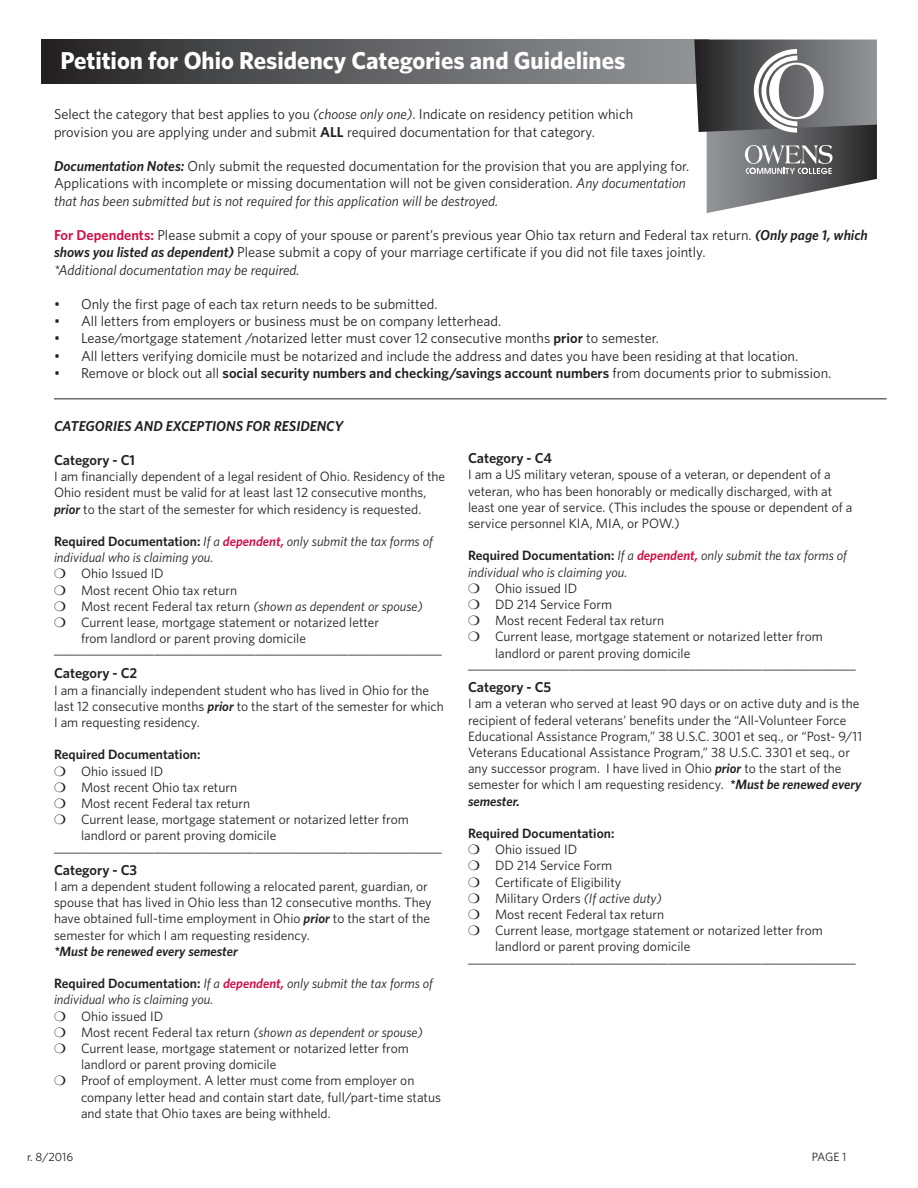
<style>
.page{position:relative;width:918px;height:1188px;background:#fff}
.page>*{position:absolute;margin:0;border:0;box-sizing:border-box;transform-origin:0 0}
.t1{font:700 24.45px "Whitney";color:#fff}
.t2{font:14.4px/17.2px "Whitney";color:#231f20}
.t3{font:600 14.4px "Whitney";color:#231f20}
.t4{font:italic 600 14.4px "Whitney";color:#231f20}
.t5{font:13.5px/16.2px "Whitney";color:#231f20}
.t6{font:italic 13.5px/16.2px "Whitney";color:#231f20}
.t7{font:600 13.5px "Whitney";color:#231f20}
.t8{font:italic 600 13.5px "Whitney";color:#231f20}
.t9{font:12px "Whitney";color:#231f20}
.s1{font-style:italic}
.s2{font-weight:600}
.s3{font-weight:600;font-style:italic}
.s4{font-weight:600;color:#d20d44}
.s5{font-weight:400}
.s6{font-weight:600;font-style:normal}
</style>
<div class="page">
<div style="left:41px;top:40px;width:667px;height:43px;background:linear-gradient(to right,#282627,#97999d)"></div>
<svg style="left:694px;top:40px;width:183px;height:173px"></svg>
<hr style="left:54px;top:398px;width:833px;height:1px;background:#231f20">
<h1 class="t1" style="left:60px;top:44px;width:566px">Petition for Ohio Residency Categories and Guidelines</h1>
<p class="t2" style="left:54px;top:106px;width:581px">Select the category that best applies to you <span class="s1">(choose only one)</span>. Indicate on residency petition which provision you are applying under and submit <span class="s2">ALL</span> required documentation for that category.</p>
<p class="t2" style="left:54px;top:157px;width:637px"><span class="s3">Documentation Notes:</span> Only submit the requested documentation for the provision that you are applying for.<br>Applications with incomplete or missing documentation will not be given consideration. <span class="s1">Any documentation that has been submitted but is not required for this application will be destroyed.</span></p>
<p class="t2" style="left:54px;top:226px;width:815px"><span class="s4">For Dependents:</span> Please submit a copy of your spouse or parent’s previous year Ohio tax return and Federal tax return. <span class="s3">(Only page 1, which shows you listed as dependent)</span> Please submit a copy of your marriage certificate if you did not file taxes jointly.<br><span class="s1">*Additional documentation may be required.</span></p>
<p class="t2" style="left:54px;top:295px;width:385px">• Only the first page of each tax return needs to be submitted.</p>
<p class="t2" style="left:54px;top:312px;width:449px">• All letters from employers or business must be on company letterhead.</p>
<p class="t2" style="left:54px;top:329px;width:606px">• Lease/mortgage statement /notarized letter must cover 12 consecutive months <span class="s2">prior</span> to semester.</p>
<p class="t2" style="left:54px;top:347px;width:746px">• All letters verifying domicile must be notarized and include the address and dates you have been residing at that location.</p>
<p class="t3" style="left:54px;top:363px;width:779px"><span class="s5">• Remove or block out all</span> social security numbers and checking/savings account numbers <span class="s5">from documents prior to submission.</span></p>
<p class="t4" style="left:54px;top:416px;width:291px">CATEGORIES AND EXCEPTIONS FOR RESIDENCY</p>
<p class="t3" style="left:54px;top:450px;width:83px">Category - C1</p>
<p class="t5" style="left:54px;top:468px;width:393px">I am financially dependent of a legal resident of Ohio. Residency of the<br>Ohio resident must be valid for at least last 12 consecutive months, <span class="s3">prior</span> to the start of the semester for which residency is requested.</p>
<p class="t6" style="left:54px;top:533px;width:380px"><span class="s6">Required Documentation:</span> If a <span class="s4">dependent,</span> only submit the tax forms of individual who is claiming you.</p>
<p class="t5" style="left:81px;top:565px;width:343px">Ohio Issued ID<br>Most recent Ohio tax return<br>Most recent Federal tax return <span class="s1">(shown as dependent or spouse)<br></span>Current lease, mortgage statement or notarized letter<br>from landlord or parent proving domicile</p>
<p class="t2" style="left:54px;top:640px;width:389px">__________________________________________________________</p>
<p class="t3" style="left:54px;top:664px;width:85px">Category - C2</p>
<p class="t5" style="left:54px;top:681px;width:391px">I am a financially independent student who has lived in Ohio for the last 12 consecutive months <span class="s3">prior</span> to the start of the semester for which<br>I am requesting residency.</p>
<p class="t7" style="left:54px;top:746px;width:148px">Required Documentation:</p>
<p class="t5" style="left:81px;top:762px;width:329px">Ohio issued ID<br>Most recent Ohio tax return<br>Most recent Federal tax return<br>Current lease, mortgage statement or notarized letter from landlord or parent proving domicile</p>
<p class="t2" style="left:54px;top:838px;width:389px">__________________________________________________________</p>
<p class="t3" style="left:54px;top:860px;width:85px">Category - C3</p>
<p class="t5" style="left:54px;top:878px;width:379px">I am a dependent student following a relocated parent, guardian, or spouse that has lived in Ohio less than 12 consecutive months. They have obtained full-time employment in Ohio <span class="s3">prior</span> to the start of the semester for which I am requesting residency.</p>
<p class="t8" style="left:54px;top:942px;width:185px">*Must be renewed every semester</p>
<p class="t6" style="left:54px;top:975px;width:381px"><span class="s6">Required Documentation:</span> If a <span class="s4">dependent,</span> only submit the tax forms of individual who is claiming you.</p>
<p class="t5" style="left:81px;top:1008px;width:362px">Ohio issued ID<br>Most recent Federal tax return <span class="s1">(shown as dependent or spouse)<br></span>Current lease, mortgage statement or notarized letter from landlord or parent proving domicile<br>Proof of employment. A letter must come from employer on company letter head and contain start date, full/part-time status and state that Ohio taxes are being withheld.</p>
<p class="t3" style="left:468px;top:449px;width:86px">Category - C4</p>
<p class="t5" style="left:468px;top:466px;width:386px">I am a US military veteran, spouse of a veteran, or dependent of a veteran, who has been honorably or medically discharged, with at least one year of service. (This includes the spouse or dependent of a service personnel KIA, MIA, or POW.)</p>
<p class="t6" style="left:468px;top:547px;width:381px"><span class="s6">Required Documentation:</span> If a <span class="s4">dependent,</span> only submit the tax forms of individual who is claiming you.</p>
<p class="t5" style="left:495px;top:580px;width:329px">Ohio issued ID<br>DD 214 Service Form<br>Most recent Federal tax return<br>Current lease, mortgage statement or notarized letter from landlord or parent proving domicile</p>
<p class="t2" style="left:468px;top:655px;width:389px">__________________________________________________________</p>
<p class="t3" style="left:468px;top:678px;width:85px">Category - C5</p>
<p class="t5" style="left:468px;top:695px;width:396px">I am a veteran who served at least 90 days or on active duty and is the recipient of federal veterans’ benefits under the “All-Volunteer Force Educational Assistance Program,” 38 U.S.C. 3001 et seq., or “Post- 9/11<br>Veterans Educational Assistance Program,” 38 U.S.C. 3301 et seq., or any successor program. I have lived in Ohio <span class="s3">prior</span> to the start of the semester for which I am requesting residency. <span class="s3">*Must be renewed every semester.</span></p>
<p class="t7" style="left:468px;top:824px;width:148px">Required Documentation:</p>
<p class="t5" style="left:495px;top:841px;width:329px">Ohio issued ID<br>DD 214 Service Form<br>Certificate of Eligibility<br>Military Orders <span class="s1">(If active duty)<br></span>Most recent Federal tax return<br>Current lease, mortgage statement or notarized letter from landlord or parent proving domicile</p>
<p class="t2" style="left:468px;top:949px;width:389px">__________________________________________________________</p>
<p class="t9" style="left:27px;top:1149px;width:48px">r. 8/2016</p>
<p class="t9" style="left:812px;top:1149px;width:36px">PAGE 1</p>
</div>
